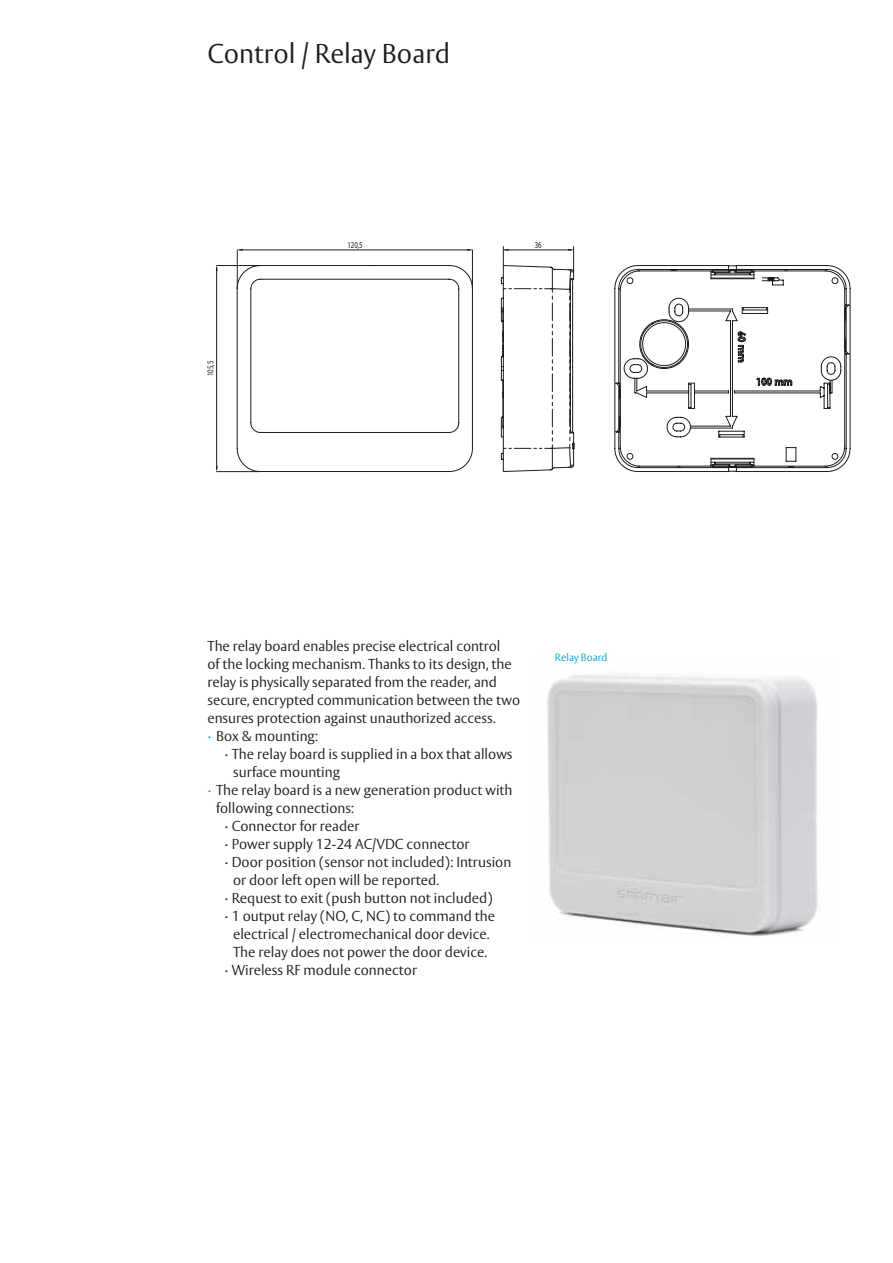
<style>
.page{position:relative;width:893px;height:1263px;background:#fff}
.page>*{position:absolute;margin:0;border:0;box-sizing:border-box;transform-origin:0 0}
.t1{font:300 27px "ASSA Vesta";color:#1d1d1b}
.t2{font:300 14.25px/18px "ASSA Vesta";color:#1d1d1b}
.t3{font:300 10.5px "ASSA Vesta";color:#00a3d2}
.t4{font:9px "Myriad Pro";color:#1d1e1c;scale:.75 1}
.s1{color:#00a3d2}
</style>
<div class="page">
<svg style="left:614px;top:265px;width:237px;height:207px"></svg>
<svg style="left:619px;top:269px;width:227px;height:199px"></svg>
<svg style="left:501px;top:247px;width:74px;height:225px"></svg>
<svg style="left:236px;top:265px;width:237px;height:207px"></svg>
<hr style="left:237px;top:250px;width:1px;height:38px;background:#1d1d1b">
<hr style="left:472px;top:250px;width:1px;height:38px;background:#1d1d1b">
<hr style="left:239px;top:250px;width:232px;height:1px;background:#1d1d1b">
<hr style="left:217px;top:265px;width:43px;height:1px;background:#1d1d1b">
<hr style="left:217px;top:471px;width:43px;height:1px;background:#1d1d1b">
<hr style="left:216px;top:267px;width:1px;height:203px;background:#1d1d1b">
<svg style="left:237px;top:249px;width:6px;height:2px"></svg>
<svg style="left:467px;top:249px;width:6px;height:2px"></svg>
<img style="left:547px;top:675px;width:271px;height:262px">
<h1 class="t1" style="left:207px;top:38px;width:244px">Control / Relay Board</h1>
<p class="t4" style="left:205px;top:376px;width:22px;rotate:-90deg">105,5</p>
<p class="t4" style="left:347px;top:239px;width:22px">120,5</p>
<p class="t4" style="left:535px;top:239px;width:11px">36</p>
<p class="t2" style="left:207px;top:638px;width:314px">The relay board enables precise electrical control<br>of the locking mechanism. Thanks to its design, the relay is physically separated from the reader, and secure, encrypted communication between the two ensures protection against unauthorized access.<br><span class="s1">∙</span> Box &amp; mounting:</p>
<p class="t2" style="left:225px;top:746px;width:290px">· The relay board is supplied in a box that allows</p>
<p class="t2" style="left:233px;top:764px;width:109px">surface mounting</p>
<p class="t2" style="left:208px;top:782px;width:307px"><span class="s1">∙</span> The relay board is a new generation product with</p>
<p class="t2" style="left:216px;top:800px;width:140px">following connections:</p>
<p class="t2" style="left:225px;top:818px;width:136px">· Connector for reader</p>
<p class="t2" style="left:225px;top:836px;width:247px">· Power supply 12-24 AC/VDC connector</p>
<p class="t2" style="left:225px;top:854px;width:288px">· Door position (sensor not included): Intrusion</p>
<p class="t2" style="left:233px;top:872px;width:208px">or door left open will be reported.</p>
<p class="t2" style="left:225px;top:890px;width:269px">· Request to exit (push button not included)</p>
<p class="t2" style="left:225px;top:908px;width:272px">· 1 output relay (NO, C, NC) to command the</p>
<p class="t2" style="left:233px;top:926px;width:258px">electrical / electromechanical door device.</p>
<p class="t2" style="left:233px;top:944px;width:255px">The relay does not power the door device.</p>
<p class="t2" style="left:225px;top:962px;width:194px">· Wireless RF module connector</p>
<p class="t3" style="left:555px;top:651px;width:54px">Relay Board</p>
</div>
